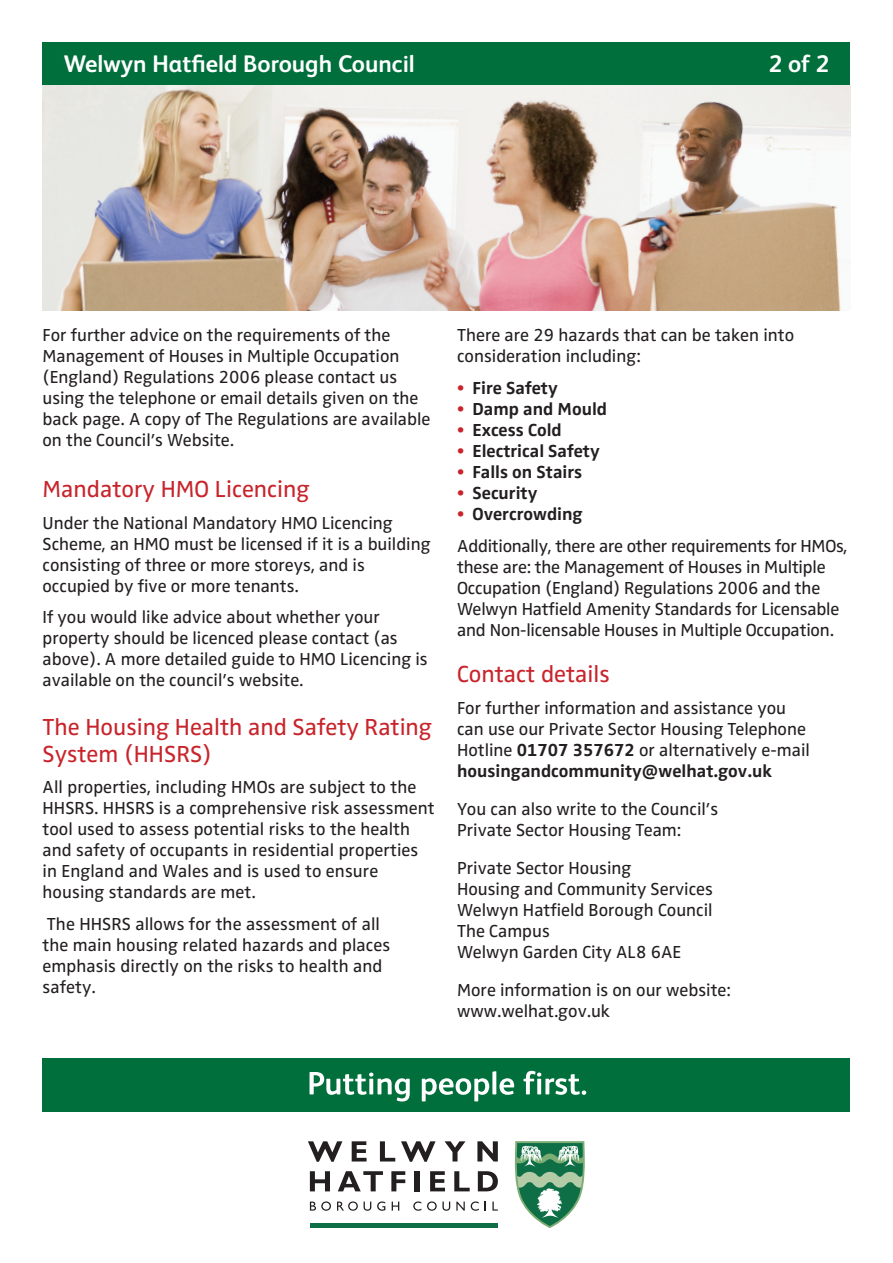
<style>
.page{position:relative;width:893px;height:1263px;background:#fff}
.page>*{position:absolute;margin:0;border:0;box-sizing:border-box;transform-origin:0 0}
.t1{font:24px/27px "Zwo";color:#c8242b}
.t2{font:700 24px "FS Albert";color:#fff}
.t3{font:18px/21px "Zwo";color:#231f20}
.t4{font:700 18px "Zwo";color:#231f20}
.s1{color:#c8242b}
.s2{font-weight:700}
</style>
<div class="page">
<div style="left:43px;top:43px;width:807px;height:42px;background:#006f3c"></div>
<img style="left:43px;top:85px;width:807px;height:225px">
<div style="left:43px;top:1059px;width:807px;height:53px;background:#006f3c"></div>
<svg style="left:514px;top:1141px;width:71px;height:87px"></svg>
<svg style="left:310px;top:1201px;width:21px;height:10px"></svg>
<svg style="left:337px;top:1201px;width:21px;height:10px"></svg>
<svg style="left:364px;top:1201px;width:7px;height:10px"></svg>
<svg style="left:377px;top:1201px;width:8px;height:10px"></svg>
<svg style="left:392px;top:1201px;width:7px;height:9px"></svg>
<svg style="left:413px;top:1201px;width:8px;height:10px"></svg>
<svg style="left:427px;top:1201px;width:23px;height:10px"></svg>
<svg style="left:456px;top:1201px;width:9px;height:9px"></svg>
<svg style="left:471px;top:1201px;width:8px;height:10px"></svg>
<svg style="left:492px;top:1201px;width:6px;height:9px"></svg>
<svg style="left:308px;top:1141px;width:34px;height:21px"></svg>
<svg style="left:352px;top:1141px;width:15px;height:20px"></svg>
<svg style="left:380px;top:1141px;width:15px;height:20px"></svg>
<svg style="left:401px;top:1141px;width:35px;height:21px"></svg>
<svg style="left:445px;top:1141px;width:20px;height:20px"></svg>
<svg style="left:477px;top:1141px;width:21px;height:20px"></svg>
<svg style="left:310px;top:1171px;width:20px;height:20px"></svg>
<svg style="left:338px;top:1171px;width:45px;height:20px"></svg>
<svg style="left:391px;top:1171px;width:14px;height:20px"></svg>
<div style="left:415px;top:1171px;width:5px;height:20px;background:#231f20"></div>
<svg style="left:430px;top:1171px;width:15px;height:20px"></svg>
<svg style="left:454px;top:1171px;width:16px;height:20px"></svg>
<svg style="left:478px;top:1171px;width:20px;height:20px"></svg>
<div style="left:310px;top:1223px;width:188px;height:5px;background:#0e6e45"></div>
<svg style="left:309px;top:1072px;width:101px;height:29px"></svg>
<svg style="left:422px;top:1078px;width:67px;height:23px"></svg>
<svg style="left:492px;top:1071px;width:4px;height:23px"></svg>
<svg style="left:499px;top:1078px;width:15px;height:17px"></svg>
<svg style="left:523px;top:1071px;width:63px;height:24px"></svg>
<p class="t2" style="left:64px;top:47px;width:353px">Welwyn Hatfield Borough Council</p>
<p class="t2" style="left:769px;top:47px;width:62px">2 of 2</p>
<p class="t3" style="left:43px;top:325px;width:389px">For further advice on the requirements of the Management of Houses in Multiple Occupation (England) Regulations 2006 please contact us using the telephone or email details given on the back page. A copy of The Regulations are available on the Council’s Website.</p>
<p class="t1" style="left:43px;top:475px;width:269px">Mandatory HMO Licencing</p>
<p class="t3" style="left:43px;top:512px;width:390px">Under the National Mandatory HMO Licencing Scheme, an HMO must be licensed if it is a building consisting of three or more storeys, and is occupied by five or more tenants.</p>
<p class="t3" style="left:43px;top:607px;width:387px">If you would like advice about whether your property should be licenced please contact (as above). A more detailed guide to HMO Licencing is available on the council’s website.</p>
<p class="t1" style="left:43px;top:713px;width:391px">The Housing Health and Safety Rating<br>System (HHSRS)</p>
<p class="t3" style="left:43px;top:777px;width:394px">All properties, including HMOs are subject to the HHSRS. HHSRS is a comprehensive risk assessment tool used to assess potential risks to the health and safety of occupants in residential properties in England and Wales and is used to ensure housing standards are met.</p>
<p class="t3" style="left:43px;top:913px;width:349px">The HHSRS allows for the assessment of all the main housing related hazards and places emphasis directly on the risks to health and safety.</p>
<p class="t3" style="left:457px;top:325px;width:338px">There are 29 hazards that can be taken into consideration including:</p>
<p class="t4" style="left:457px;top:377px;width:102px"><span class="s1">•</span> Fire Safety</p>
<p class="t4" style="left:457px;top:398px;width:152px"><span class="s1">•</span> Damp and Mould</p>
<p class="t4" style="left:457px;top:419px;width:106px"><span class="s1">•</span> Excess Cold</p>
<p class="t4" style="left:457px;top:440px;width:144px"><span class="s1">•</span> Electrical Safety</p>
<p class="t4" style="left:457px;top:461px;width:127px"><span class="s1">•</span> Falls on Stairs</p>
<p class="t4" style="left:457px;top:482px;width:82px"><span class="s1">•</span> Security</p>
<p class="t4" style="left:457px;top:503px;width:127px"><span class="s1">•</span> Overcrowding</p>
<p class="t3" style="left:457px;top:535px;width:392px">Additionally, there are other requirements for HMOs, these are: the Management of Houses in Multiple Occupation (England) Regulations 2006 and the Welwyn Hatfield Amenity Standards for Licensable and Non-licensable Houses in Multiple Occupation.</p>
<p class="t1" style="left:457px;top:660px;width:154px">Contact details</p>
<p class="t3" style="left:457px;top:697px;width:354px">For further information and assistance you can use our Private Sector Housing Telephone Hotline <span class="s2">01707 357672</span> or alternatively e-mail <span class="s2">housingandcommunity@welhat.gov.uk</span></p>
<p class="t3" style="left:457px;top:798px;width:263px">You can also write to the Council’s<br>Private Sector Housing Team:</p>
<p class="t3" style="left:457px;top:857px;width:257px">Private Sector Housing<br>Housing and Community Services<br>Welwyn Hatfield Borough Council<br>The Campus<br>Welwyn Garden City AL8 6AE</p>
<p class="t3" style="left:457px;top:979px;width:275px">More information is on our website: www.welhat.gov.uk</p>
</div>
